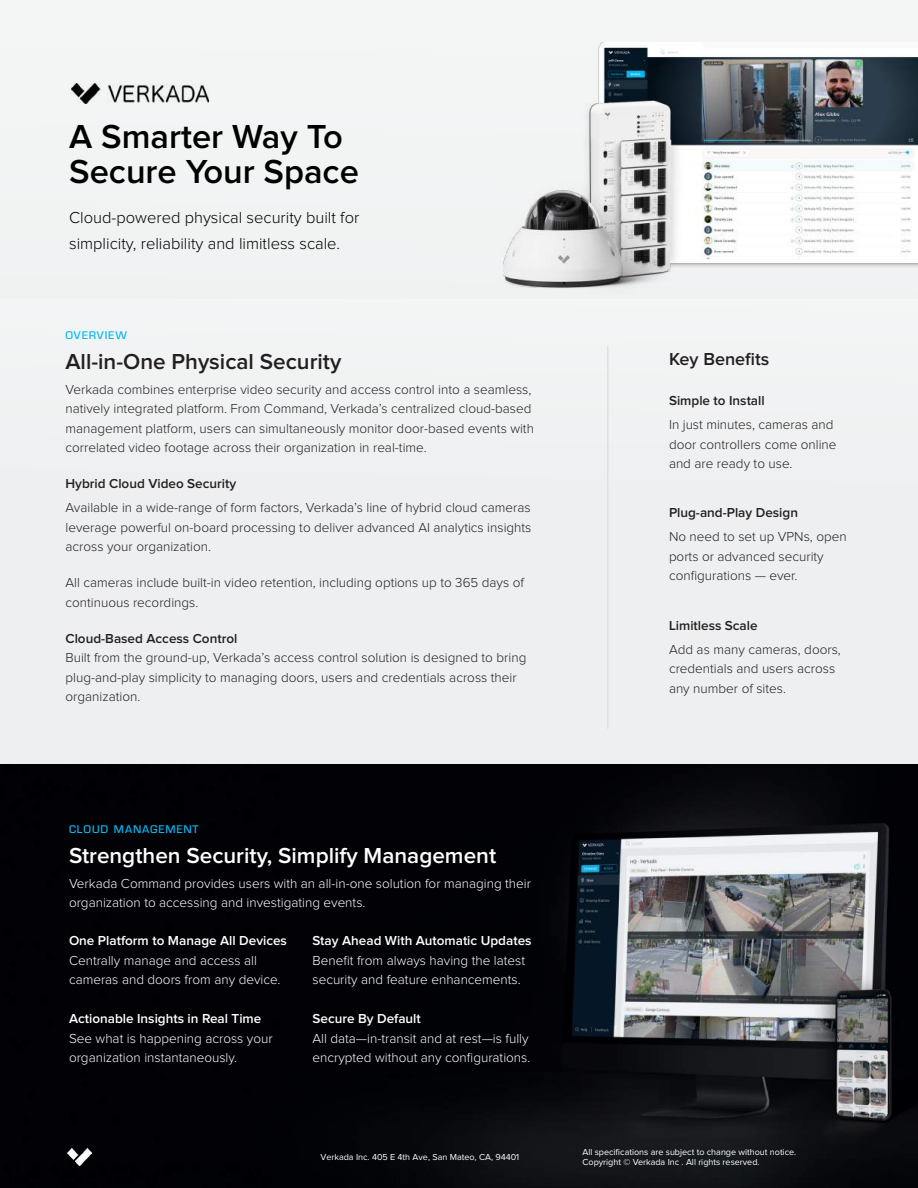
<style>
.page{position:relative;width:918px;height:1188px;background:#fff}
.page>*{position:absolute;margin:0;border:0;box-sizing:border-box;transform-origin:0 0}
.t1{font:600 34.5px/34.5px "Proxima Nova";color:#000}
.t2{font:600 22.5px "Proxima Nova";color:#fff}
.t3{font:600 22.5px "Proxima Nova";color:#231f20}
.t4{font:600 18px "Proxima Nova";color:#231f20}
.t5{font:300 16.5px/25.5px "Proxima Nova";color:#000}
.t6{font:300 13.5px/19.5px "Proxima Nova";color:#231f20}
.t7{font:300 13.5px/19.5px "Proxima Nova";color:#fff}
.t8{font:600 13.5px "Proxima Nova";color:#fff}
.t9{font:600 13.5px "Proxima Nova";color:#231f20}
.t10{font:500 11.55px "Eurostile";letter-spacing:.07em;color:#02baf2}
.t11{font:9px/10.8px "Proxima Nova";color:#fff}
</style>
<div class="page">
<div style="left:0;top:0;width:918px;height:770px;background:#edeff0"></div>
<img style="left:0;top:764px;width:918px;height:424px">
<img style="left:72px;top:84px;width:137px;height:19px">
<img style="left:68px;top:1149px;width:23px;height:16px">
<img style="left:504px;top:43px;width:414px;height:245px">
<hr style="left:607px;top:346px;width:2px;height:383px;background:#dfdfe0">
<h1 class="t1" style="left:69px;top:121px;width:291px">A Smarter Way To<br>Secure Your Space</h1>
<p class="t5" style="left:69px;top:206px;width:292px">Cloud-powered physical security built for simplicity, reliability and limitless scale.</p>
<p class="t10" style="left:66px;top:328px;width:63px">OVERVIEW</p>
<h2 class="t3" style="left:66px;top:351px;width:277px">All-in-One Physical Security</h2>
<p class="t6" style="left:66px;top:380px;width:470px">Verkada combines enterprise video security and access control into a seamless, natively integrated platform. From Command, Verkada’s centralized cloud-based management platform, users can simultaneously monitor door-based events with correlated video footage across their organization in real-time.</p>
<p class="t9" style="left:66px;top:478px;width:172px">Hybrid Cloud Video Security</p>
<p class="t6" style="left:66px;top:499px;width:467px;text-align:justify">Available in a wide-range of form factors, Verkada’s line of hybrid cloud cameras leverage powerful on-board processing to deliver advanced AI analytics insights across your organization.</p>
<p class="t6" style="left:66px;top:574px;width:460px">All cameras include built-in video retention, including options up to 365 days of continuous recordings.</p>
<p class="t9" style="left:66px;top:632px;width:173px">Cloud-Based Access Control</p>
<p class="t6" style="left:66px;top:649px;width:462px">Built from the ground-up, Verkada’s access control solution is designed to bring plug-and-play simplicity to managing doors, users and credentials across their organization.</p>
<p class="t10" style="left:69px;top:821px;width:131px">CLOUD MANAGEMENT</p>
<h2 class="t2" style="left:69px;top:845px;width:429px">Strengthen Security, Simplify Management</h2>
<p class="t7" style="left:69px;top:874px;width:464px">Verkada Command provides users with an all-in-one solution for managing their organization to accessing and investigating events.</p>
<p class="t8" style="left:69px;top:935px;width:220px">One Platform to Manage All Devices</p>
<p class="t7" style="left:69px;top:951px;width:213px">Centrally manage and access all cameras and doors from any device.</p>
<p class="t8" style="left:69px;top:1013px;width:194px">Actionable Insights in Real Time</p>
<p class="t7" style="left:69px;top:1029px;width:205px">See what is happening across your organization instantaneously.</p>
<p class="t8" style="left:312px;top:935px;width:221px">Stay Ahead With Automatic Updates</p>
<p class="t7" style="left:312px;top:951px;width:214px">Benefit from always having the latest security and feature enhancements.</p>
<p class="t8" style="left:312px;top:1013px;width:110px">Secure By Default</p>
<p class="t7" style="left:312px;top:1029px;width:219px">All data—in-transit and at rest—is fully encrypted without any configurations.</p>
<h3 class="t4" style="left:669px;top:351px;width:102px">Key Benefits</h3>
<p class="t9" style="left:669px;top:395px;width:97px">Simple to Install</p>
<p class="t6" style="left:669px;top:416px;width:169px">In just minutes, cameras and door controllers come online and are ready to use.</p>
<p class="t9" style="left:669px;top:506px;width:131px">Plug-and-Play Design</p>
<p class="t6" style="left:669px;top:527px;width:179px">No need to set up VPNs, open ports or advanced security configurations — ever.</p>
<p class="t9" style="left:669px;top:619px;width:90px">Limitless Scale</p>
<p class="t6" style="left:669px;top:640px;width:173px">Add as many cameras, doors, credentials and users across any number of sites.</p>
<p class="t11" style="left:320px;top:1152px;width:200px">Verkada Inc. 405 E 4th Ave, San Mateo, CA, 94401</p>
<p class="t11" style="left:582px;top:1147px;width:215px">All specifications are subject to change without notice.<br>Copyright © Verkada Inc . All rights reserved.</p>
</div>
